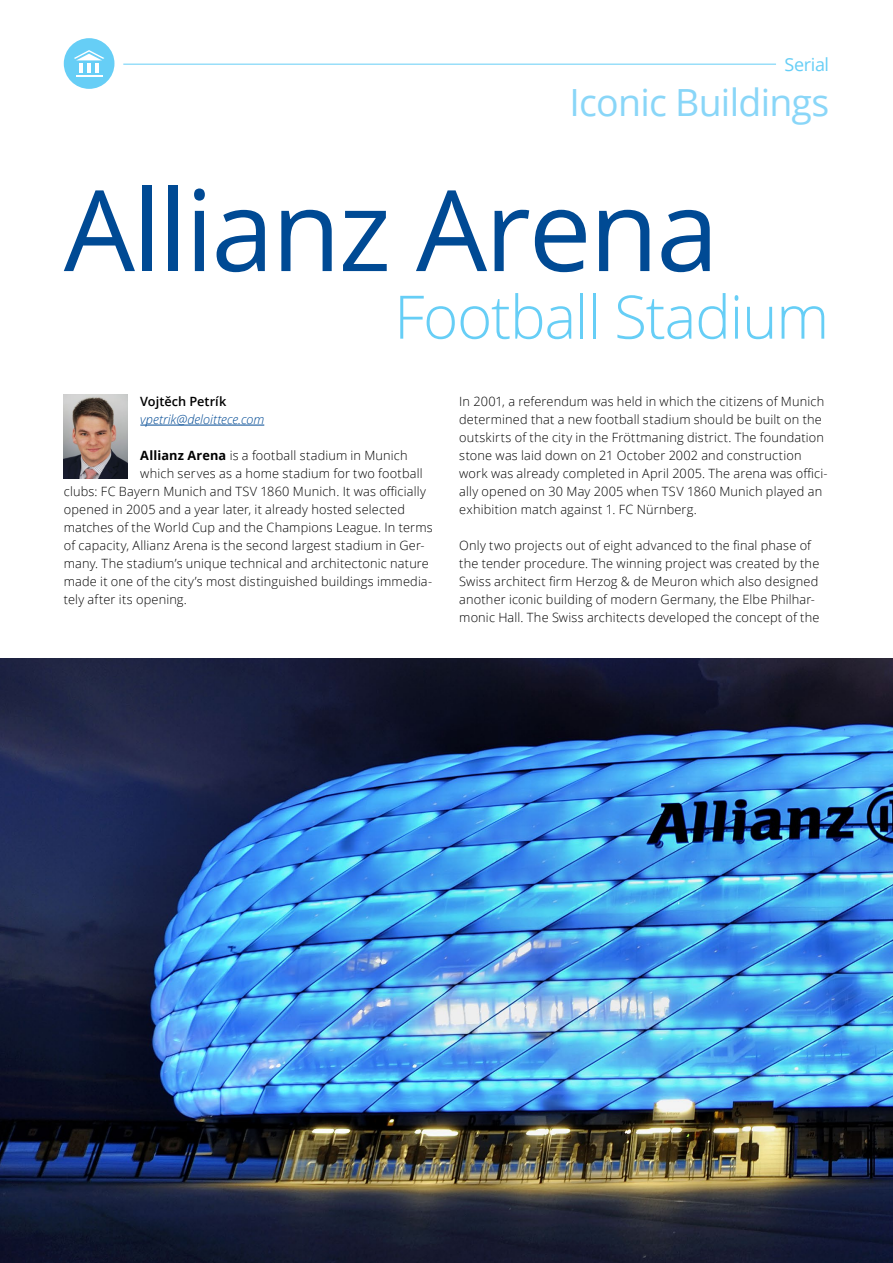
<style>
.page{position:relative;width:893px;height:1263px;background:#fff}
.page>*{position:absolute;margin:0;border:0;box-sizing:border-box;transform-origin:0 0}
.t1{font:112.5px "Open Sans";letter-spacing:-.02em;color:#004a94}
.t2{font:300 60px "Open Sans";letter-spacing:-.02em;color:#66cef6}
.t3{font:37.5px "Open Sans";letter-spacing:-.02em;color:#89d6f8}
.t4{font:18px "Open Sans";letter-spacing:-.02em;color:#66cef6}
.t5{font:300 12.75px/18px "Open Sans";letter-spacing:.015em;color:#000}
.t6{font:italic 300 12.75px "Open Sans";color:#004a94}
.t7{font:600 12.75px "Open Sans";letter-spacing:.005em;color:#000}
.s1{font-weight:700}
</style>
<div class="page">
<div style="left:64px;top:38px;width:50px;height:51px;background:#66cef6;border-radius:50%"></div>
<hr style="left:123px;top:64px;width:653px;height:1px;background:#66cef6">
<hr style="left:76px;top:75px;width:26px;height:2px;background:#fff">
<svg style="left:74px;top:50px;width:30px;height:23px"></svg>
<hr style="left:140px;top:425px;width:124px;height:1px;background:#004a94">
<img style="left:0;top:658px;width:893px;height:605px">
<img style="left:64px;top:395px;width:64px;height:83px">
<h3 class="t4" style="left:784px;top:52px;width:46px">Serial</h3>
<h3 class="t3" style="left:569px;top:76px;width:261px">Iconic Buildings</h3>
<h1 class="t1" style="left:64px;top:153px;width:656px">Allianz Arena</h1>
<h2 class="t2" style="left:394px;top:276px;width:436px">Football Stadium</h2>
<p class="t7" style="left:140px;top:393px;width:88px">Vojtěch Petrík</p>
<p class="t6" style="left:140px;top:411px;width:125px">vpetrik@deloittece.com</p>
<p class="t5" style="left:140px;top:446px;width:269px"><span class="s1">Allianz Arena</span> is a football stadium in Munich</p>
<p class="t5" style="left:140px;top:464px;width:284px">which serves as a home stadium for two football</p>
<p class="t5" style="left:64px;top:482px;width:364px">clubs: FC Bayern Munich and TSV 1860 Munich. It was officially</p>
<p class="t5" style="left:64px;top:500px;width:343px">opened in 2005 and a year later, it already hosted selected</p>
<p class="t5" style="left:64px;top:518px;width:371px">matches of the World Cup and the Champions League. In terms</p>
<p class="t5" style="left:64px;top:536px;width:362px">of capacity, Allianz Arena is the second largest stadium in Ger-</p>
<p class="t5" style="left:64px;top:554px;width:367px">many. The stadium’s unique technical and architectonic nature</p>
<p class="t5" style="left:64px;top:572px;width:370px">made it one of the city’s most distinguished buildings immedia-</p>
<p class="t5" style="left:64px;top:590px;width:125px">tely after its opening.</p>
<p class="t5" style="left:459px;top:392px;width:370px">In 2001, a referendum was held in which the citizens of Munich determined that a new football stadium should be built on the outskirts of the city in the Fröttmaning district. The foundation stone was laid down on 21 October 2002 and construction work was already completed in April 2005. The arena was offici&shy;ally opened on 30 May 2005 when TSV 1860 Munich played an exhibition match against 1. FC Nürnberg.</p>
<p class="t5" style="left:459px;top:536px;width:362px">Only two projects out of eight advanced to the final phase of the tender procedure. The winning project was created by the Swiss architect firm Herzog &amp; de Meuron which also designed another iconic building of modern Germany, the Elbe Philhar&shy;monic Hall. The Swiss architects developed the concept of the</p>
</div>
